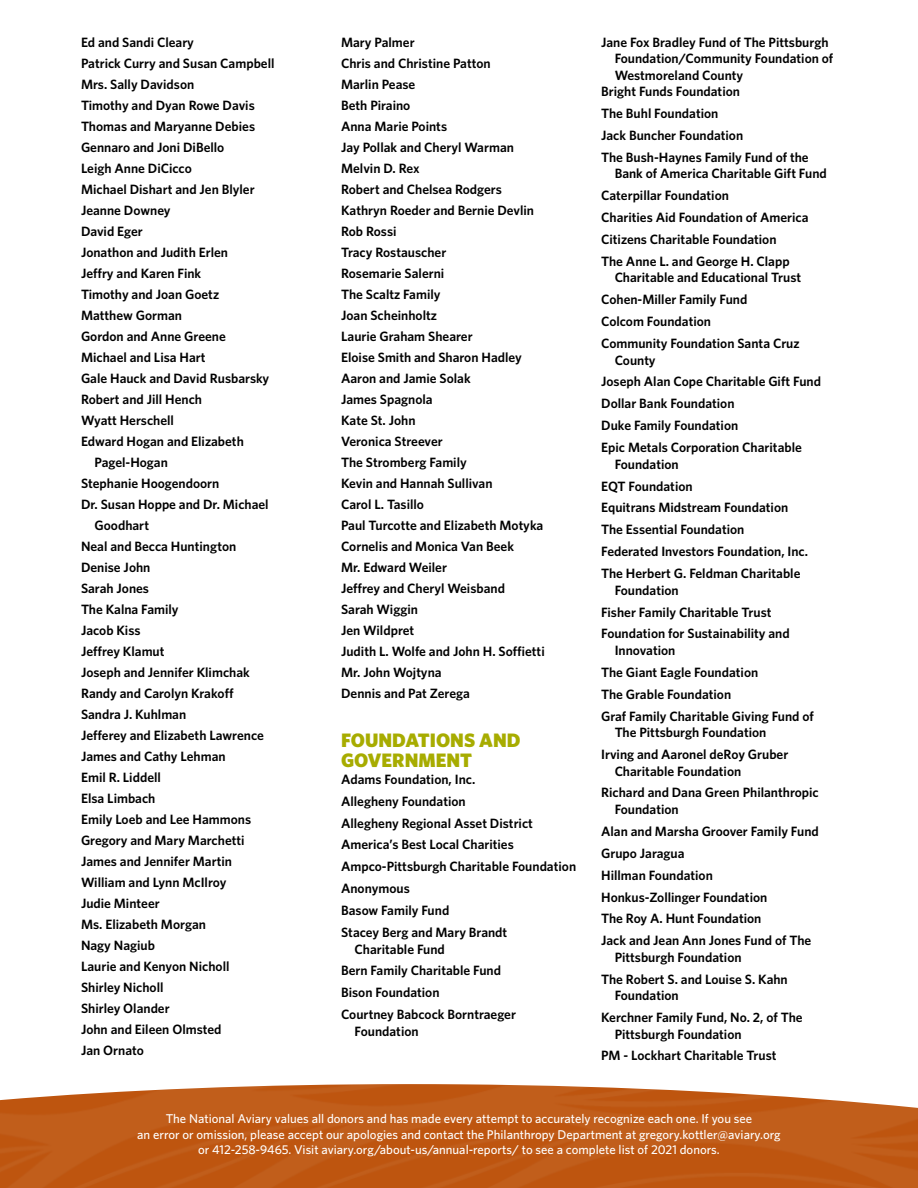
<style>
.page{position:relative;width:918px;height:1188px;background:#fff}
.page>*{position:absolute;margin:0;border:0;box-sizing:border-box;transform-origin:0 0}
.t1{font:900 19.5px/19.8px "Whitney";color:#a7ac00}
.t2{font:600 13.5px/21.9px "Whitney";color:#000}
.t3{font:500 12.75px/15.6px "Whitney";color:#fff;text-align:center}
</style>
<div class="page">
<img style="left:0;top:1084px;width:918px;height:104px">
<p class="t2" style="left:81px;top:31px;width:115px">Ed and Sandi Cleary</p>
<p class="t2" style="left:81px;top:52px;width:195px">Patrick Curry and Susan Campbell</p>
<p class="t2" style="left:81px;top:73px;width:115px">Mrs. Sally Davidson</p>
<p class="t2" style="left:81px;top:94px;width:175px">Timothy and Dyan Rowe Davis</p>
<p class="t2" style="left:81px;top:115px;width:176px">Thomas and Maryanne Debies</p>
<p class="t2" style="left:81px;top:136px;width:145px">Gennaro and Joni DiBello</p>
<p class="t2" style="left:81px;top:157px;width:112px">Leigh Anne DiCicco</p>
<p class="t2" style="left:81px;top:178px;width:175px">Michael Dishart and Jen Blyler</p>
<p class="t2" style="left:81px;top:199px;width:91px">Jeanne Downey</p>
<p class="t2" style="left:81px;top:220px;width:63px">David Eger</p>
<p class="t2" style="left:81px;top:241px;width:149px">Jonathon and Judith Erlen</p>
<p class="t2" style="left:81px;top:262px;width:122px">Jeffry and Karen Fink</p>
<p class="t2" style="left:81px;top:283px;width:140px">Timothy and Joan Goetz</p>
<p class="t2" style="left:81px;top:304px;width:103px">Matthew Gorman</p>
<p class="t2" style="left:81px;top:325px;width:146px">Gordon and Anne Greene</p>
<p class="t2" style="left:81px;top:346px;width:126px">Michael and Lisa Hart</p>
<p class="t2" style="left:81px;top:367px;width:190px">Gale Hauck and David Rusbarsky</p>
<p class="t2" style="left:81px;top:388px;width:123px">Robert and Jill Hench</p>
<p class="t2" style="left:81px;top:409px;width:95px">Wyatt Herschell</p>
<p class="t2" style="left:81px;top:430px;width:164px">Edward Hogan and Elizabeth</p>
<p class="t2" style="left:94px;top:451px;width:75px">Pagel-Hogan</p>
<p class="t2" style="left:81px;top:472px;width:140px">Stephanie Hoogendoorn</p>
<p class="t2" style="left:81px;top:493px;width:189px">Dr. Susan Hoppe and Dr. Michael</p>
<p class="t2" style="left:94px;top:514px;width:56px">Goodhart</p>
<p class="t2" style="left:81px;top:535px;width:157px">Neal and Becca Huntington</p>
<p class="t2" style="left:81px;top:556px;width:71px">Denise John</p>
<p class="t2" style="left:81px;top:577px;width:70px">Sarah Jones</p>
<p class="t2" style="left:81px;top:598px;width:99px">The Kalna Family</p>
<p class="t2" style="left:81px;top:619px;width:61px">Jacob Kiss</p>
<p class="t2" style="left:81px;top:640px;width:85px">Jeffrey Klamut</p>
<p class="t2" style="left:81px;top:661px;width:170px">Joseph and Jennifer Klimchak</p>
<p class="t2" style="left:81px;top:682px;width:154px">Randy and Carolyn Krakoff</p>
<p class="t2" style="left:81px;top:703px;width:107px">Sandra J. Kuhlman</p>
<p class="t2" style="left:81px;top:724px;width:184px">Jefferey and Elizabeth Lawrence</p>
<p class="t2" style="left:81px;top:745px;width:146px">James and Cathy Lehman</p>
<p class="t2" style="left:81px;top:766px;width:81px">Emil R. Liddell</p>
<p class="t2" style="left:81px;top:787px;width:76px">Elsa Limbach</p>
<p class="t2" style="left:81px;top:808px;width:172px">Emily Loeb and Lee Hammons</p>
<p class="t2" style="left:81px;top:829px;width:165px">Gregory and Mary Marchetti</p>
<p class="t2" style="left:81px;top:850px;width:153px">James and Jennifer Martin</p>
<p class="t2" style="left:81px;top:871px;width:147px">William and Lynn McIlroy</p>
<p class="t2" style="left:81px;top:892px;width:80px">Judie Minteer</p>
<p class="t2" style="left:81px;top:913px;width:127px">Ms. Elizabeth Morgan</p>
<p class="t2" style="left:81px;top:934px;width:76px">Nagy Nagiub</p>
<p class="t2" style="left:81px;top:955px;width:150px">Laurie and Kenyon Nicholl</p>
<p class="t2" style="left:81px;top:976px;width:84px">Shirley Nicholl</p>
<p class="t2" style="left:81px;top:997px;width:90px">Shirley Olander</p>
<p class="t2" style="left:81px;top:1018px;width:142px">John and Eileen Olmsted</p>
<p class="t2" style="left:81px;top:1039px;width:64px">Jan Ornato</p>
<p class="t2" style="left:341px;top:32px;width:205px;line-height:21px">Mary Palmer<br>Chris and Christine Patton<br>Marlin Pease<br>Beth Piraino<br>Anna Marie Points<br>Jay Pollak and Cheryl Warman<br>Melvin D. Rex<br>Robert and Chelsea Rodgers<br>Kathryn Roeder and Bernie Devlin<br>Rob Rossi<br>Tracy Rostauscher<br>Rosemarie Salerni<br>The Scaltz Family<br>Joan Scheinholtz<br>Laurie Graham Shearer<br>Eloise Smith and Sharon Hadley<br>Aaron and Jamie Solak<br>James Spagnola<br>Kate St. John<br>Veronica Streever<br>The Stromberg Family<br>Kevin and Hannah Sullivan<br>Carol L. Tasillo<br>Paul Turcotte and Elizabeth Motyka<br>Cornelis and Monica Van Beek<br>Mr. Edward Weiler<br>Jeffrey and Cheryl Weisband<br>Sarah Wiggin<br>Jen Wildpret<br>Judith L. Wolfe and John H. Soffietti<br>Mr. John Wojtyna<br>Dennis and Pat Zerega</p>
<h1 class="t1" style="left:341px;top:730px;width:181px">FOUNDATIONS AND<br>GOVERNMENT</h1>
<p class="t2" style="left:341px;top:768px;width:237px">Adams Foundation, Inc.<br>Allegheny Foundation<br>Allegheny Regional Asset District<br>America’s Best Local Charities<br>Ampco-Pittsburgh Charitable Foundation<br>Anonymous<br>Basow Family Fund<br>Stacey Berg and Mary Brandt</p>
<p class="t2" style="left:341px;top:938px;width:176px;text-indent:14px">Charitable Fund<br>Bern Family Charitable Fund<br>Bison Foundation<br>Courtney Babcock Borntraeger</p>
<p class="t2" style="left:355px;top:1020px;width:66px">Foundation</p>
<p class="t2" style="left:601px;top:31px;width:229px">Jane Fox Bradley Fund of The Pittsburgh</p>
<p class="t2" style="left:615px;top:47px;width:220px">Foundation/Community Foundation of</p>
<p class="t2" style="left:615px;top:64px;width:130px">Westmoreland County</p>
<p class="t2" style="left:601px;top:80px;width:140px">Bright Funds Foundation</p>
<p class="t2" style="left:601px;top:102px;width:209px">The Buhl Foundation<br>Jack Buncher Foundation<br>The Bush-Haynes Family Fund of the</p>
<p class="t2" style="left:601px;top:162px;width:227px;text-indent:14px">Bank of America Charitable Gift Fund<br>Caterpillar Foundation<br>Charities Aid Foundation of America<br>Citizens Charitable Foundation<br>The Anne L. and George H. Clapp</p>
<p class="t2" style="left:601px;top:266px;width:202px;text-indent:14px">Charitable and Educational Trust<br>Cohen-Miller Family Fund<br>Colcom Foundation<br>Community Foundation Santa Cruz</p>
<p class="t2" style="left:601px;top:349px;width:221px;text-indent:14px">County<br>Joseph Alan Cope Charitable Gift Fund<br>Dollar Bank Foundation<br>Duke Family Foundation<br>Epic Metals Corporation Charitable</p>
<p class="t2" style="left:601px;top:453px;width:208px;text-indent:14px">Foundation<br>EQT Foundation<br>Equitrans Midstream Foundation<br>The Essential Foundation<br>Federated Investors Foundation, Inc.<br>The Herbert G. Feldman Charitable</p>
<p class="t2" style="left:601px;top:579px;width:190px;text-indent:14px">Foundation<br>Fisher Family Charitable Trust<br>Foundation for Sustainability and</p>
<p class="t2" style="left:601px;top:639px;width:214px;text-indent:14px">Innovation<br>The Giant Eagle Foundation<br>The Grable Foundation<br>Graf Family Charitable Giving Fund of</p>
<p class="t2" style="left:601px;top:721px;width:189px;text-indent:14px">The Pittsburgh Foundation<br>Irving and Aaronel deRoy Gruber</p>
<p class="t2" style="left:601px;top:760px;width:219px;text-indent:14px">Charitable Foundation<br>Richard and Dana Green Philanthropic</p>
<p class="t2" style="left:601px;top:798px;width:219px;text-indent:14px">Foundation<br>Alan and Marsha Groover Family Fund<br>Grupo Jaragua<br>Hillman Foundation<br>Honkus-Zollinger Foundation<br>The Roy A. Hunt Foundation<br>Jack and Jean Ann Jones Fund of The</p>
<p class="t2" style="left:601px;top:946px;width:188px;text-indent:14px">Pittsburgh Foundation<br>The Robert S. and Louise S. Kahn</p>
<p class="t2" style="left:601px;top:984px;width:203px;text-indent:14px">Foundation<br>Kerchner Family Fund, No. 2, of The</p>
<p class="t2" style="left:601px;top:1023px;width:177px;text-indent:14px">Pittsburgh Foundation<br>PM - Lockhart Charitable Trust</p>
<p class="t3" style="left:137px;top:1111px;width:645px">The National Aviary values all donors and has made every attempt to accurately recognize each one. If you see<br>an error or omission, please accept our apologies and contact the Philanthropy Department at gregory.kottler@aviary.org or 412-258-9465. Visit aviary.org/about-us/annual-reports/ to see a complete list of 2021 donors.</p>
</div>
